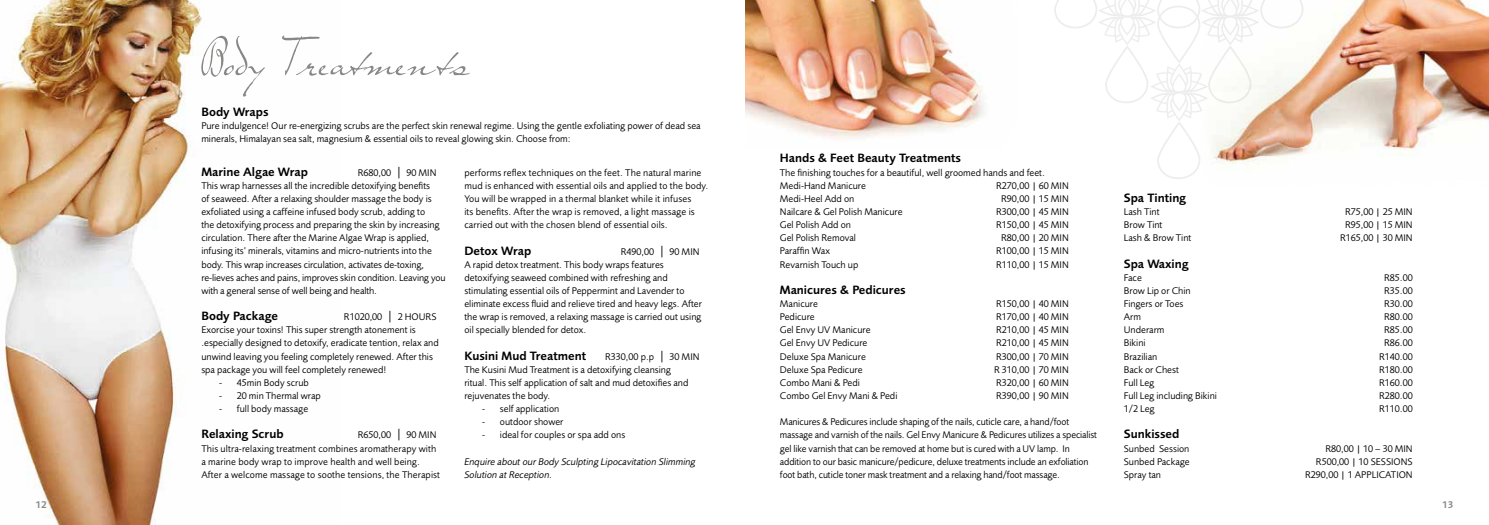
<style>
.page{position:relative;width:1489px;height:525px;background:#fff}
.page>*{position:absolute;margin:0;border:0;box-sizing:border-box;transform-origin:0 0}
.t1{font:600 12.5px "Foundry Sans";color:#000}
.t2{font:10px/13.1px "Foundry Sans";color:#000}
.t3{font:italic 10px/13.1px "Foundry Sans";color:#000}
.t4{font:600 10px "Foundry Sans";color:#878786}
.s1{font-weight:300;font-size:13.75px}
</style>
<div class="page">
<img style="left:1303px;top:0;width:185px;height:157px">
<img style="left:745px;top:0;width:239px;height:139px">
<img style="left:0;top:0;width:202px;height:524px">
<svg style="left:201px;top:35px;width:269px;height:62px"></svg>
<svg style="left:1054px;top:0;width:249px;height:179px"></svg>
<svg style="left:1363px;top:0;width:43px;height:28px"></svg>
<p class="t4" style="left:35px;top:498px;width:13px">12</p>
<p class="t1" style="left:201px;top:104px;width:69px">Body Wraps</p>
<p class="t2" style="left:201px;top:119px;width:501px">Pure indulgence! Our re-energizing scrubs are the perfect skin renewal regime. Using the gentle exfoliating power of dead sea minerals, Himalayan sea salt, magnesium &amp; essential oils to reveal glowing skin. Choose from:</p>
<p class="t2" style="left:201px;top:165px;width:246px;text-indent:156px">R680,00 <span class="s1">|</span> 90 MIN This wrap harnesses all the incredible detoxifying benefits<br>of seaweed. After a relaxing shoulder massage the body is exfoliated using a caffeine infused body scrub, adding to<br>the detoxifying process and preparing the skin by increasing circulation. There after the Marine Algae Wrap is applied, infusing its’ minerals, vitamins and micro-nutrients into the body. This wrap increases circulation, activates de-toxing, re-lieves aches and pains, improves skin condition. Leaving you with a general sense of well being and health.</p>
<p class="t1" style="left:201px;top:308px;width:78px">Body Package</p>
<p class="t1" style="left:201px;top:164px;width:108px">Marine Algae Wrap</p>
<p class="t2" style="left:201px;top:310px;width:239px;text-indent:143px">R1020,00 <span class="s1">|</span> 2 HOURS Exorcise your toxins! This super strength atonement is .especially designed to detoxify, eradicate tention, relax and unwind leaving you feeling completely renewed. After this spa package you will feel completely renewed!</p>
<p class="t2" style="left:219px;top:375px;width:91px">- 45min Body scrub</p>
<p class="t2" style="left:219px;top:389px;width:103px">- 20 min Thermal wrap</p>
<p class="t2" style="left:219px;top:402px;width:91px">- full body massage</p>
<p class="t1" style="left:201px;top:426px;width:84px">Relaxing Scrub</p>
<p class="t2" style="left:201px;top:428px;width:240px;text-indent:156px">R650,00 <span class="s1">|</span> 90 MIN This ultra-relaxing treatment combines aromatherapy with a marine body wrap to improve health and well being.<br>After a welcome massage to soothe tensions, the Therapist</p>
<p class="t2" style="left:464px;top:166px;width:245px">performs reflex techniques on the feet. The natural marine mud is enhanced with essential oils and applied to the body.<br>You will be wrapped in a thermal blanket while it infuses<br>its benefits. After the wrap is removed, a light massage is carried out with the chosen blend of essential oils.</p>
<p class="t1" style="left:464px;top:243px;width:68px">Detox Wrap</p>
<p class="t2" style="left:464px;top:244px;width:239px;text-indent:156px">R490,00 <span class="s1">|</span> 90 MIN A rapid detox treatment. This body wraps features detoxifying seaweed combined with refreshing and stimulating essential oils of Peppermint and Lavender to eliminate excess fluid and relieve tired and heavy legs. After the wrap is removed, a relaxing massage is carried out using oil specially blended for detox.</p>
<p class="t1" style="left:464px;top:348px;width:123px">Kusini Mud Treatment</p>
<p class="t2" style="left:464px;top:349px;width:236px;text-indent:141px">R330,00 p.p <span class="s1">|</span> 30 MIN The Kusini Mud Treatment is a detoxifying cleansing<br>ritual. This self application of salt and mud detoxifies and rejuvenates the body.</p>
<p class="t2" style="left:482px;top:402px;width:79px">- self application</p>
<p class="t2" style="left:482px;top:415px;width:83px">- outdoor shower</p>
<p class="t2" style="left:482px;top:428px;width:145px">- ideal for couples or spa add ons</p>
<p class="t3" style="left:464px;top:454px;width:233px">Enquire about our Body Sculpting Lipocavitation Slimming<br>Solution at Reception.</p>
<p class="t1" style="left:780px;top:151px;width:183px">Hands &amp; Feet Beauty Treatments</p>
<p class="t2" style="left:780px;top:165px;width:266px">The finishing touches for a beautiful, well groomed hands and feet.<br>Medi-Hand Manicure</p>
<p class="t2" style="left:996px;top:179px;width:74px">R270,00 | 60 MIN</p>
<p class="t2" style="left:780px;top:192px;width:76px">Medi-Heel Add on</p>
<p class="t2" style="left:1001px;top:192px;width:69px">R90,00 | 15 MIN</p>
<p class="t2" style="left:780px;top:205px;width:124px">Nailcare &amp; Gel Polish Manicure</p>
<p class="t2" style="left:996px;top:205px;width:74px">R300,00 | 45 MIN</p>
<p class="t2" style="left:780px;top:218px;width:73px">Gel Polish Add on</p>
<p class="t2" style="left:996px;top:218px;width:74px">R150,00 | 45 MIN</p>
<p class="t2" style="left:780px;top:231px;width:78px">Gel Polish Removal</p>
<p class="t2" style="left:1001px;top:231px;width:69px">R80,00 | 20 MIN</p>
<p class="t2" style="left:780px;top:244px;width:52px">Paraffin Wax</p>
<p class="t2" style="left:996px;top:244px;width:74px">R100,00 | 15 MIN</p>
<p class="t2" style="left:780px;top:257px;width:80px">Revarnish Touch up</p>
<p class="t2" style="left:996px;top:257px;width:74px">R110,00 | 15 MIN</p>
<p class="t1" style="left:780px;top:282px;width:127px">Manicures &amp; Pedicures</p>
<p class="t2" style="left:780px;top:297px;width:40px">Manicure</p>
<p class="t2" style="left:996px;top:297px;width:74px">R150,00 | 40 MIN</p>
<p class="t2" style="left:780px;top:310px;width:36px">Pedicure</p>
<p class="t2" style="left:996px;top:310px;width:74px">R170,00 | 40 MIN</p>
<p class="t2" style="left:780px;top:323px;width:92px">Gel Envy UV Manicure</p>
<p class="t2" style="left:996px;top:323px;width:74px">R210,00 | 45 MIN</p>
<p class="t2" style="left:780px;top:336px;width:89px">Gel Envy UV Pedicure</p>
<p class="t2" style="left:996px;top:336px;width:74px">R210,00 | 45 MIN</p>
<p class="t2" style="left:780px;top:349px;width:87px">Deluxe Spa Manicure</p>
<p class="t2" style="left:996px;top:349px;width:74px">R300,00 | 70 MIN</p>
<p class="t2" style="left:780px;top:362px;width:84px">Deluxe Spa Pedicure</p>
<p class="t2" style="left:994px;top:362px;width:76px">R 310,00 | 70 MIN</p>
<p class="t2" style="left:780px;top:375px;width:81px">Combo Mani &amp; Pedi</p>
<p class="t2" style="left:996px;top:375px;width:74px">R320,00 | 60 MIN</p>
<p class="t2" style="left:780px;top:389px;width:119px">Combo Gel Envy Mani &amp; Pedi</p>
<p class="t2" style="left:996px;top:389px;width:74px">R390,00 | 90 MIN</p>
<p class="t2" style="left:780px;top:415px;width:318px">Manicures &amp; Pedicures include shaping of the nails, cuticle care, a hand/foot massage and varnish of the nails. Gel Envy Manicure &amp; Pedicures utilizes a specialist gel like varnish that can be removed at home but is cured with a UV lamp. In addition to our basic manicure/pedicure, deluxe treatments include an exfoliation foot bath, cuticle toner mask treatment and a relaxing hand/foot massage.</p>
<p class="t1" style="left:1123px;top:190px;width:64px">Spa Tinting</p>
<p class="t2" style="left:1123px;top:205px;width:37px">Lash Tint</p>
<p class="t2" style="left:1344px;top:205px;width:69px">R75,00 | 25 MIN</p>
<p class="t2" style="left:1123px;top:218px;width:40px">Brow Tint</p>
<p class="t2" style="left:1344px;top:218px;width:69px">R95,00 | 15 MIN</p>
<p class="t2" style="left:1123px;top:231px;width:69px">Lash &amp; Brow Tint</p>
<p class="t2" style="left:1339px;top:231px;width:74px">R165,00 | 30 MIN</p>
<p class="t1" style="left:1123px;top:256px;width:66px">Spa Waxing</p>
<p class="t2" style="left:1123px;top:270px;width:20px">Face</p>
<p class="t2" style="left:1383px;top:270px;width:30px">R85.00</p>
<p class="t2" style="left:1123px;top:284px;width:68px">Brow Lip or Chin</p>
<p class="t2" style="left:1383px;top:284px;width:30px">R35.00</p>
<p class="t2" style="left:1123px;top:297px;width:61px">Fingers or Toes</p>
<p class="t2" style="left:1383px;top:297px;width:30px">R30.00</p>
<p class="t2" style="left:1123px;top:310px;width:19px">Arm</p>
<p class="t2" style="left:1383px;top:310px;width:30px">R80.00</p>
<p class="t2" style="left:1123px;top:323px;width:42px">Underarm</p>
<p class="t2" style="left:1383px;top:323px;width:30px">R85.00</p>
<p class="t2" style="left:1123px;top:336px;width:23px">Bikini</p>
<p class="t2" style="left:1383px;top:336px;width:30px">R86.00</p>
<p class="t2" style="left:1123px;top:349px;width:35px">Brazilian</p>
<p class="t2" style="left:1378px;top:349px;width:35px">R140.00</p>
<p class="t2" style="left:1123px;top:362px;width:57px">Back or Chest</p>
<p class="t2" style="left:1378px;top:362px;width:35px">R180.00</p>
<p class="t2" style="left:1123px;top:375px;width:32px">Full Leg</p>
<p class="t2" style="left:1378px;top:375px;width:35px">R160.00</p>
<p class="t2" style="left:1123px;top:389px;width:95px">Full Leg including Bikini</p>
<p class="t2" style="left:1378px;top:389px;width:35px">R280.00</p>
<p class="t2" style="left:1123px;top:402px;width:32px">1/2 Leg</p>
<p class="t2" style="left:1378px;top:402px;width:35px">R110.00</p>
<p class="t1" style="left:1123px;top:426px;width:57px">Sunkissed</p>
<p class="t2" style="left:1123px;top:441px;width:67px">Sunbed Session</p>
<p class="t2" style="left:1325px;top:441px;width:89px">R80,00 | 10 – 30 MIN</p>
<p class="t2" style="left:1123px;top:454px;width:67px">Sunbed Package</p>
<p class="t2" style="left:1315px;top:454px;width:98px">R500,00 | 10 SESSIONS</p>
<p class="t2" style="left:1123px;top:467px;width:39px">Spray tan</p>
<p class="t2" style="left:1304px;top:467px;width:109px">R290,00 | 1 APPLICATION</p>
<p class="t4" style="left:1441px;top:498px;width:13px">13</p>
</div>
